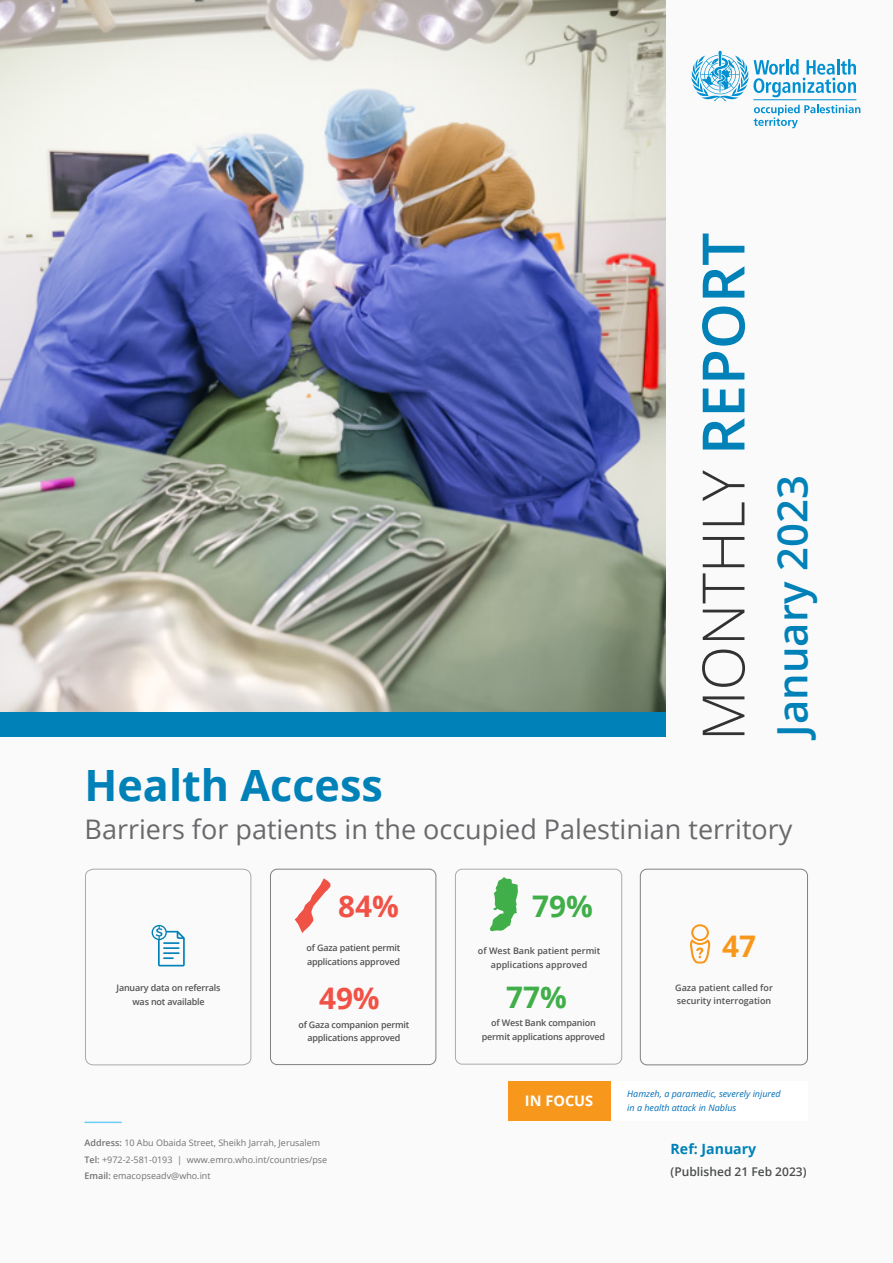
<style>
.page{position:relative;width:893px;height:1263px;background:#fafafa}
.page>*{position:absolute;margin:0;border:0;box-sizing:border-box;transform-origin:0 0}
.t1{font:300 58.5px "Open Sans";color:#333233}
.t2{font:700 43.05px "Open Sans";color:#0081b8}
.t3{font:600 41.85px "Open Sans";color:#0081b8}
.t4{font:700 29.7px "Open Sans";color:#f05246}
.t5{font:700 29.7px "Open Sans";color:#40ae49}
.t6{font:700 29.7px "Open Sans";color:#f7981d}
.t7{font:27px "Open Sans";color:#69696c}
.t8{font:700 14.55px "Open Sans";color:#fff}
.t9{font:700 14.1px "Open Sans";color:#0081b8}
.t10{font:600 12px "Open Sans";color:#4b4c4d}
.t11{font:600 9px/13.5px "Open Sans";letter-spacing:-.02em;color:#535355;text-align:center}
.t12{font:9px "Open Sans";color:#717275}
.t13{font:600 9px/13.5px "Open Sans";color:#535355}
.t14{font:italic 9px/13.5px "Open Sans";color:#006eb9}
.s1{font-weight:600;color:#0081b8}
.s2{font-weight:600}
</style>
<div class="page">
<div style="left:270px;top:869px;width:166px;height:196px;border:1px solid #7e8083;border-radius:7px"></div>
<hr style="left:85px;top:1121px;width:37px;height:2px;background:#6bcff6">
<img style="left:0;top:0;width:665px;height:712px">
<svg style="left:691px;top:51px;width:169px;height:77px"></svg>
<hr style="left:753px;top:99px;width:103px;height:1px;background:#0093d5">
<div style="left:0;top:712px;width:665px;height:25px;background:#0081b8"></div>
<svg style="left:295px;top:878px;width:35px;height:55px"></svg>
<div style="left:640px;top:869px;width:168px;height:196px;border:1px solid #7e8083;border-radius:7px"></div>
<svg style="left:690px;top:924px;width:20px;height:39px"></svg>
<div style="left:508px;top:1081px;width:300px;height:39px;background:#fff"></div>
<div style="left:508px;top:1081px;width:102px;height:39px;background:#f7981d"></div>
<svg style="left:490px;top:877px;width:28px;height:54px"></svg>
<svg style="left:85px;top:868px;width:167px;height:197px"></svg>
<p class="t1" style="left:683px;top:741px;width:510px;rotate:-90deg">MONTHLY <span class="s1">REPORT</span></p>
<p class="t3" style="left:764px;top:737px;width:263px;rotate:-90deg">January 2023</p>
<p class="t2" style="left:85px;top:755px;width:300px">Health Access</p>
<p class="t7" style="left:85px;top:811px;width:709px">Barriers for patients in the occupied Palestinian territory</p>
<p class="t11" style="left:117px;top:981px;width:106px">January data on referrals was not available</p>
<p class="t4" style="left:338px;top:885px;width:62px">84%</p>
<p class="t11" style="left:306px;top:941px;width:95px;text-align:left">of Gaza patient permit applications approved</p>
<p class="t4" style="left:319px;top:978px;width:62px">49%</p>
<p class="t11" style="left:298px;top:1018px;width:113px">of Gaza companion permit applications approved</p>
<p class="t12" style="left:85px;top:1137px;width:237px"><span class="s2">Address:</span> 10 Abu Obaida Street, Sheikh Jarrah, Jerusalem</p>
<p class="t12" style="left:85px;top:1153px;width:244px"><span class="s2">Tel:</span> +972-2-581-0193 | www.emro.who.int/countries/pse</p>
<p class="t12" style="left:85px;top:1170px;width:128px"><span class="s2">Email:</span> emacopseadv@who.int</p>
<p class="t5" style="left:532px;top:885px;width:62px">79%</p>
<p class="t13" style="left:478px;top:944px;width:124px;text-align:center">of West Bank patient permit applications approved</p>
<p class="t5" style="left:506px;top:977px;width:62px">77%</p>
<p class="t11" style="left:482px;top:1016px;width:125px">of West Bank companion permit applications approved</p>
<p class="t6" style="left:722px;top:925px;width:35px">47</p>
<p class="t13" style="left:675px;top:980px;width:99px">Gaza patient called for security interrogation</p>
<p class="t8" style="left:525px;top:1091px;width:70px">IN FOCUS</p>
<p class="t14" style="left:627px;top:1087px;width:155px">Hamzeh, a paramedic, severely injured in a health attack in Nablus</p>
<p class="t9" style="left:671px;top:1139px;width:87px">Ref: January</p>
<p class="t10" style="left:671px;top:1163px;width:137px">(Published 21 Feb 2023)</p>
</div>
